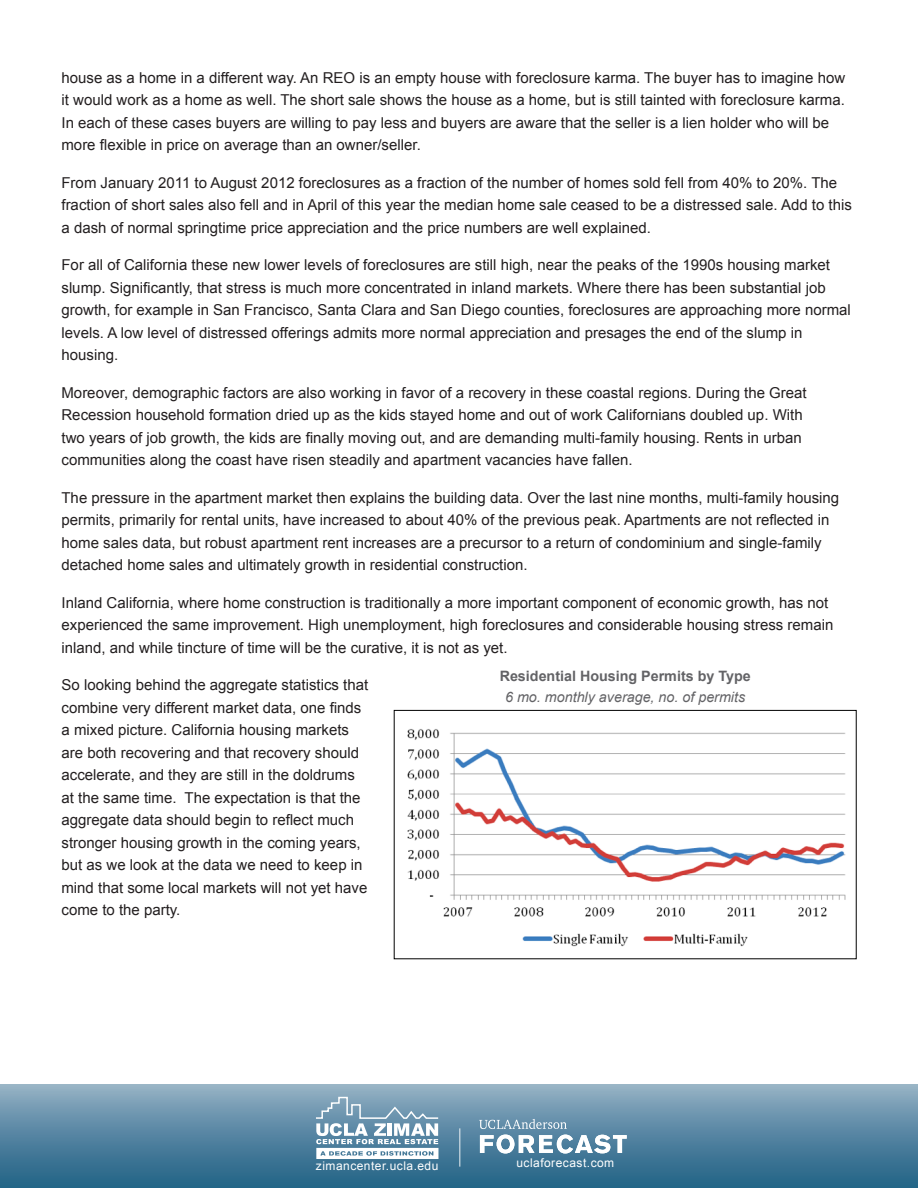
<style>
.page{position:relative;width:918px;height:1188px;background:#fff}
.page>*{position:absolute;margin:0;border:0;box-sizing:border-box;transform-origin:0 0}
.t1{font:15px/22.5px "Arial";color:#231f20}
.t2{font:700 14.25px/20.5px "Arial";color:#636366;text-align:center}
.t3{font:12px "Arial";letter-spacing:.04em;color:#fff}
.s1{font-weight:400;font-style:italic}
</style>
<div class="page">
<div style="left:0;top:1084px;width:918px;height:104px;background:linear-gradient(to bottom,#93afc3,#1e6084)"></div>
<svg style="left:316px;top:1097px;width:122px;height:62px"></svg>
<svg style="left:479px;top:1119px;width:88px;height:10px"></svg>
<svg style="left:480px;top:1135px;width:147px;height:18px"></svg>
<hr style="left:459px;top:1128px;width:1px;height:39px;background:#fff">
<img style="left:407px;top:729px;width:439px;height:218px">
<div style="left:394px;top:710px;width:463px;height:249px;border:1px solid #000"></div>
<p class="t1" style="left:62px;top:67px;width:785px">house as a home in a different way. An REO is an empty house with foreclosure karma. The buyer has to imagine how it would work as a home as well. The short sale shows the house as a home, but is still tainted with foreclosure karma.<br>In each of these cases buyers are willing to pay less and buyers are aware that the seller is a lien holder who will be more flexible in price on average than an owner/seller.</p>
<p class="t1" style="left:62px;top:172px;width:792px">From January 2011 to August 2012 foreclosures as a fraction of the number of homes sold fell from 40% to 20%. The fraction of short sales also fell and in April of this year the median home sale ceased to be a distressed sale. Add to this a dash of normal springtime price appreciation and the price numbers are well explained.</p>
<p class="t1" style="left:62px;top:254px;width:791px">For all of California these new lower levels of foreclosures are still high, near the peaks of the 1990s housing market slump. Significantly, that stress is much more concentrated in inland markets. Where there has been substantial job growth, for example in San Francisco, Santa Clara and San Diego counties, foreclosures are approaching more normal levels. A low level of distressed offerings admits more normal appreciation and presages the end of the slump in housing.</p>
<p class="t1" style="left:62px;top:382px;width:747px">Moreover, demographic factors are also working in favor of a recovery in these coastal regions. During the Great Recession household formation dried up as the kids stayed home and out of work Californians doubled up. With two years of job growth, the kids are finally moving out, and are demanding multi-family housing. Rents in urban communities along the coast have risen steadily and apartment vacancies have fallen.</p>
<p class="t1" style="left:62px;top:487px;width:779px">The pressure in the apartment market then explains the building data. Over the last nine months, multi-family housing permits, primarily for rental units, have increased to about 40% of the previous peak. Apartments are not reflected in home sales data, but robust apartment rent increases are a precursor to a return of condominium and single-family detached home sales and ultimately growth in residential construction.</p>
<p class="t1" style="left:62px;top:592px;width:773px">Inland California, where home construction is traditionally a more important component of economic growth, has not experienced the same improvement. High unemployment, high foreclosures and considerable housing stress remain inland, and while tincture of time will be the curative, it is not as yet.</p>
<p class="t1" style="left:62px;top:674px;width:308px">So looking behind the aggregate statistics that combine very different market data, one finds a mixed picture. California housing markets are both recovering and that recovery should accelerate, and they are still in the doldrums at the same time. The expectation is that the aggregate data should begin to reflect much stronger housing growth in the coming years, but as we look at the data we need to keep in mind that some local markets will not yet have come to the party.</p>
<p class="t2" style="left:500px;top:666px;width:253px">Residential Housing Permits by Type<br><span class="s1">6 mo. monthly average, no. of permits</span></p>
<p class="t3" style="left:316px;top:1158px;width:124px">zimancenter.ucla.edu</p>
<p class="t3" style="left:516px;top:1155px;width:99px">uclaforecast.com</p>
</div>
